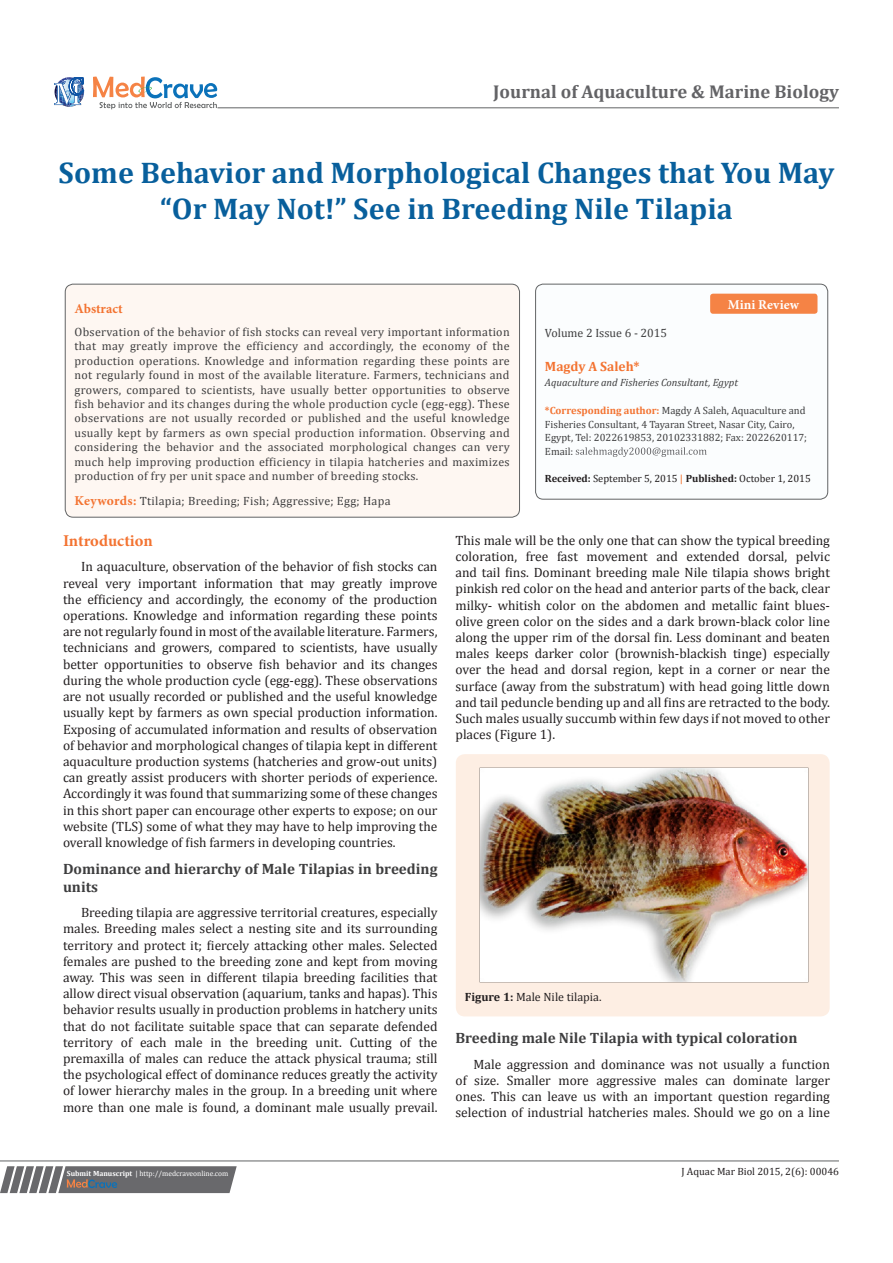
<style>
.page{position:relative;width:893px;height:1263px;background:#fff}
.page>*{position:absolute;margin:0;border:0;box-sizing:border-box;transform-origin:0 0}
.t1{font:700 30px/36px "Cambria";color:#085f9c;text-align:center}
.t2{font:700 18.6px "Cambria";color:#636366}
.t3{font:700 16.5px "Minion Pro";letter-spacing:-.005em;color:#f37331}
.t4{font:700 15px/18px "Cambria";color:#3e3e3f}
.t5{font:13.5px/16.2px "Cambria";color:#231f20;text-align:justify}
.t6{font:700 13.5px "Cambria";color:#f37331}
.t7{font:700 13.5px "Minion Pro";letter-spacing:.005em;color:#fff}
.t8{font:700 13.5px "Minion Pro";color:#f37331}
.t9{font:12px/14.4px "Cambria";letter-spacing:.025em;color:#3e3e3f;text-align:justify}
.t10{font:12px "Cambria";color:#231f20}
.t11{font:12px "Cambria";color:#3e3e3f}
.t12{font:10.5px/13.5px "Cambria";color:#3e3e3f}
.t13{font:10.5px "Cambria";color:#231f20}
.t14{font:italic 10.5px "Cambria";color:#3e3e3f}
.t15{font:7.5px "Cambria";color:#fff}
.s1{font-family:"Minion Pro";font-weight:700;font-size:13.5px;color:#f37331}
.s2{font-weight:700;color:#f37331}
.s3{font-weight:700}
.s4{font-weight:700;color:#f58345}
</style>
<div class="page">
<svg style="left:54px;top:77px;width:30px;height:30px"></svg>
<svg style="left:93px;top:77px;width:124px;height:32px"></svg>
<div style="left:536px;top:284px;width:292px;height:215px;background:#fbfdfe;border-radius:8px"></div>
<svg style="left:576px;top:447px;width:131px;height:10px"></svg>
<div style="left:535px;top:284px;width:293px;height:216px;border:1px solid #626465;border-radius:8px"></div>
<div style="left:65px;top:284px;width:454px;height:233px;background:#fef7f2;border-radius:8px"></div>
<div style="left:65px;top:284px;width:455px;height:234px;border:1px solid #626465;border-radius:8px"></div>
<svg style="left:0;top:1166px;width:237px;height:27px;background:#78787a"></svg>
<hr style="left:0;top:1161px;width:839px;height:1px;background:#626465">
<div style="left:456px;top:754px;width:374px;height:262px;background:#fdeee3;border-radius:9px"></div>
<img style="left:479px;top:768px;width:329px;height:214px">
<hr style="left:218px;top:108px;width:621px;height:1px;background:#626465">
<div style="left:710px;top:294px;width:107px;height:20px;background:#f58345;border-radius:3px"></div>
<p class="t2" style="left:493px;top:79px;width:347px">Journal of Aquaculture &amp; Marine Biology</p>
<p class="t1" style="left:59px;top:154px;width:777px">Some Behavior and Morphological Changes that You May “Or May Not!” See in Breeding Nile Tilapia</p>
<p class="t8" style="left:75px;top:299px;width:50px">Abstract</p>
<p class="t9" style="left:75px;top:325px;width:437px">Observation of the behavior of fish stocks can reveal very important information that may greatly improve the efficiency and accordingly, the economy of the production operations. Knowledge and information regarding these points are not regularly found in most of the available literature. Farmers, technicians and growers, compared to scientists, have usually better opportunities to observe fish behavior and its changes during the whole production cycle (egg-egg). These observations are not usually recorded or published and the useful knowledge usually kept by farmers as own special production information. Observing and considering the behavior and the associated morphological changes can very much help improving production efficiency in tilapia hatcheries and maximizes production of fry per unit space and number of breeding stocks.</p>
<p class="t9" style="left:75px;top:494px;width:317px"><span class="s1">Keywords:</span> Ttilapia; Breeding; Fish; Aggressive; Egg; Hapa</p>
<p class="t7" style="left:728px;top:295px;width:73px">Mini Review</p>
<p class="t11" style="left:545px;top:326px;width:124px">Volume 2 Issue 6 - 2015</p>
<p class="t6" style="left:545px;top:356px;width:96px">Magdy A Saleh*</p>
<p class="t14" style="left:545px;top:375px;width:195px">Aquaculture and Fisheries Consultant, Egypt</p>
<p class="t12" style="left:545px;top:404px;width:264px"><span class="s2">*Corresponding author:</span> Magdy A Saleh, Aquaculture and Fisheries Consultant, 4 Tayaran Street, Nasar City, Cairo, Egypt, Tel: 2022619853, 20102331882; Fax: 2022620117; Email:</p>
<p class="t13" style="left:545px;top:472px;width:267px"><span class="s3">Received:</span> September 5, 2015 <span class="s4">|</span> <span class="s3">Published:</span> October 1, 2015</p>
<p class="t3" style="left:63px;top:529px;width:91px">Introduction</p>
<p class="t5" style="left:63px;top:559px;width:376px;text-indent:18px">In aquaculture, observation of the behavior of fish stocks can reveal very important information that may greatly improve the efficiency and accordingly, the economy of the production operations. Knowledge and information regarding these points are not regularly found in most of the available literature. Farmers, technicians and growers, compared to scientists, have usually better opportunities to observe fish behavior and its changes during the whole production cycle (egg-egg). These observations are not usually recorded or published and the useful knowledge usually kept by farmers as own special production information.<br>Exposing of accumulated information and results of observation of behavior and morphological changes of tilapia kept in different aquaculture production systems (hatcheries and grow-out units) can greatly assist producers with shorter periods of experience.<br>Accordingly it was found that summarizing some of these changes in this short paper can encourage other experts to expose; on our website (TLS) some of what they may have to help improving the overall knowledge of fish farmers in developing countries.</p>
<p class="t4" style="left:63px;top:859px;width:376px">Dominance and hierarchy of Male Tilapias in breeding units</p>
<p class="t5" style="left:63px;top:904px;width:376px;text-indent:18px">Breeding tilapia are aggressive territorial creatures, especially males. Breeding males select a nesting site and its surrounding territory and protect it; fiercely attacking other males. Selected females are pushed to the breeding zone and kept from moving away. This was seen in different tilapia breeding facilities that allow direct visual observation (aquarium, tanks and hapas). This behavior results usually in production problems in hatchery units that do not facilitate suitable space that can separate defended territory of each male in the breeding unit. Cutting of the premaxilla of males can reduce the attack physical trauma; still the psychological effect of dominance reduces greatly the activity of lower hierarchy males in the group. In a breeding unit where more than one male is found, a dominant male usually prevail.</p>
<p class="t5" style="left:455px;top:532px;width:376px">This male will be the only one that can show the typical breeding coloration, free fast movement and extended dorsal, pelvic and tail fins. Dominant breeding male Nile tilapia shows bright pinkish red color on the head and anterior parts of the back, clear milky- whitish color on the abdomen and metallic faint blues&shy;olive green color on the sides and a dark brown-black color line along the upper rim of the dorsal fin. Less dominant and beaten males keeps darker color (brownish-blackish tinge) especially over the head and dorsal region, kept in a corner or near the surface (away from the substratum) with head going little down and tail peduncle bending up and all fins are retracted to the body.<br>Such males usually succumb within few days if not moved to other places (Figure 1).</p>
<p class="t10" style="left:465px;top:990px;width:138px"><span class="s3">Figure 1:</span> Male Nile tilapia.</p>
<p class="t4" style="left:455px;top:1029px;width:343px">Breeding male Nile Tilapia with typical coloration</p>
<p class="t5" style="left:455px;top:1056px;width:376px;text-indent:18px">Male aggression and dominance was not usually a function of size. Smaller more aggressive males can dominate larger ones. This can leave us with an important question regarding selection of industrial hatcheries males. Should we go on a line</p>
<p class="t15" style="left:67px;top:1169px;width:163px"><span class="s3">Submit Manuscript</span> | http://medcraveonline.com</p>
<p class="t13" style="left:681px;top:1165px;width:159px">J Aquac Mar Biol 2015, 2(6): 00046</p>
</div>
